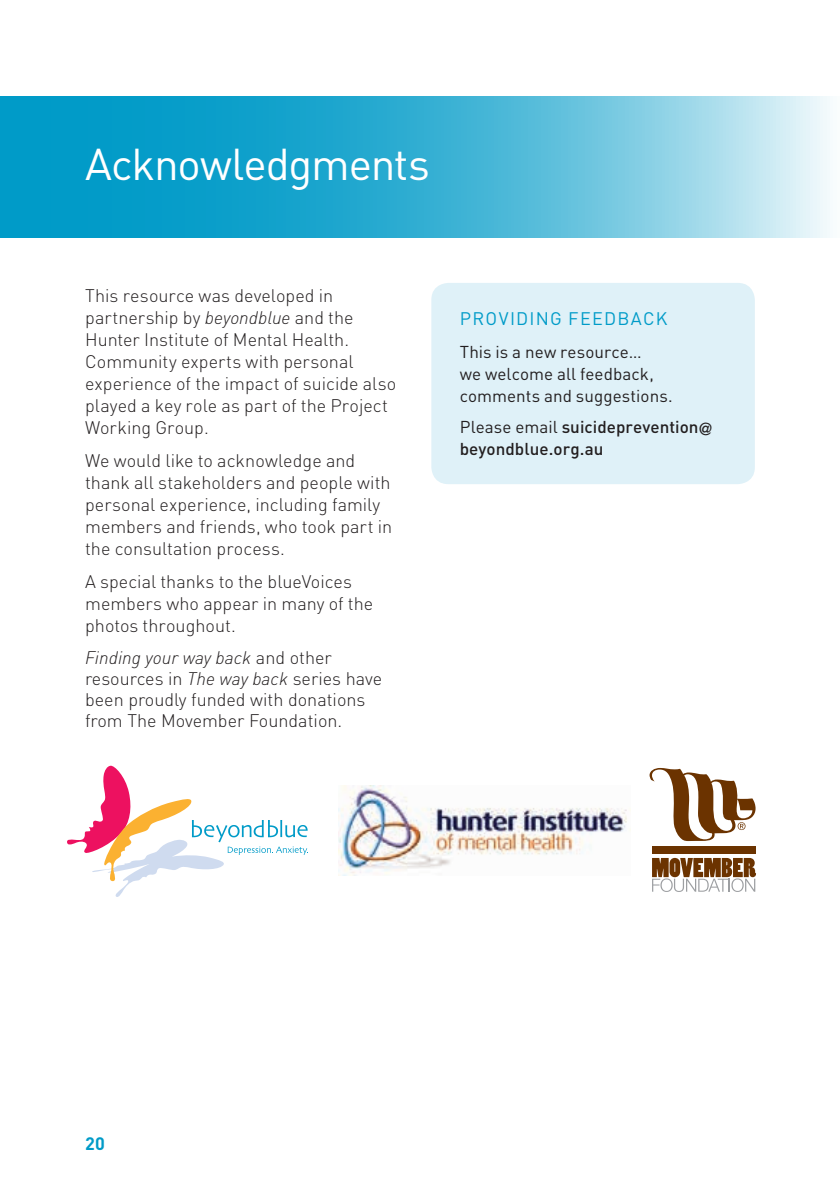
<style>
.page{position:relative;width:840px;height:1191px;background:#fff}
.page>*{position:absolute;margin:0;border:0;box-sizing:border-box;transform-origin:0 0}
.SECTION_HEADING_1-LI{font:44px "DIN";letter-spacing:-.025em;color:#fff}
.BODY_COPY{font:300 18px/22px "DINOT";color:#231f20}
.JJ_NORMAL{font:300 18px/20.6px "DINOT";color:#231f20}
.t1{font:18px "DINOT";letter-spacing:.07em;color:#009bc8}
.t2{font:700 17.8px "DINOT";color:#009bc8}
.t3{font:17px/22px "DINOT";letter-spacing:.005em;color:#231f20}
.t4{font:500 17px/22px "DINOT";letter-spacing:.005em;color:#231f20}
.s1{font-style:italic}
.s2{font-weight:400}
.s3{font-family:"Helvetica Neue LT Std"}
</style>
<div class="page">
<svg style="left:0;top:96px;width:830px;height:142px;background:#48b7d7"></svg>
<div style="left:431px;top:283px;width:323px;height:201px;background:#dff1f8;border-radius:17px"></div>
<svg style="left:67px;top:765px;width:241px;height:132px"></svg>
<img style="left:339px;top:785px;width:288px;height:90px">
<svg style="left:649px;top:768px;width:106px;height:73px"></svg>
<svg style="left:652px;top:858px;width:103px;height:34px"></svg>
<div style="left:651px;top:846px;width:104px;height:8px;background:#6b3300"></div>
<h1 class="SECTION_HEADING_1-LI" style="left:85px;top:137px;width:346px">Acknowledgments</h1>
<p class="BODY_COPY" style="left:85px;top:284px;width:312px">This resource was developed in partnership by <span class="s1">beyondblue</span> and the<br>Hunter Institute of Mental Health.<br>Community experts with personal experience of the impact of suicide also played a key role as part of the Project<br>Working Group.</p>
<p class="BODY_COPY" style="left:85px;top:449px;width:308px">We would like to acknowledge and thank all stakeholders and people with personal experience, including family members and friends, who took part in the consultation process.</p>
<p class="BODY_COPY" style="left:85px;top:571px;width:289px">A special thanks to the blueVoices members who appear in many of the photos throughout.</p>
<p class="JJ_NORMAL" style="left:85px;top:647px;width:298px"><span class="s1">Finding your way back</span> and other resources in <span class="s1">The way back</span> series have been proudly funded with donations from The Movember Foundation.</p>
<p class="t1" style="left:459px;top:307px;width:209px">PROVIDING FEEDBACK</p>
<p class="t3" style="left:459px;top:341px;width:214px">This is a new resource…<br>we welcome all feedback, comments and suggestions.</p>
<p class="t4" style="left:459px;top:415px;width:254px"><span class="s2">Please email</span> suicideprevention<span class="s3">@ </span>beyondblue.org.au</p>
<p class="t2" style="left:85px;top:1131px;width:21px">20</p>
</div>
